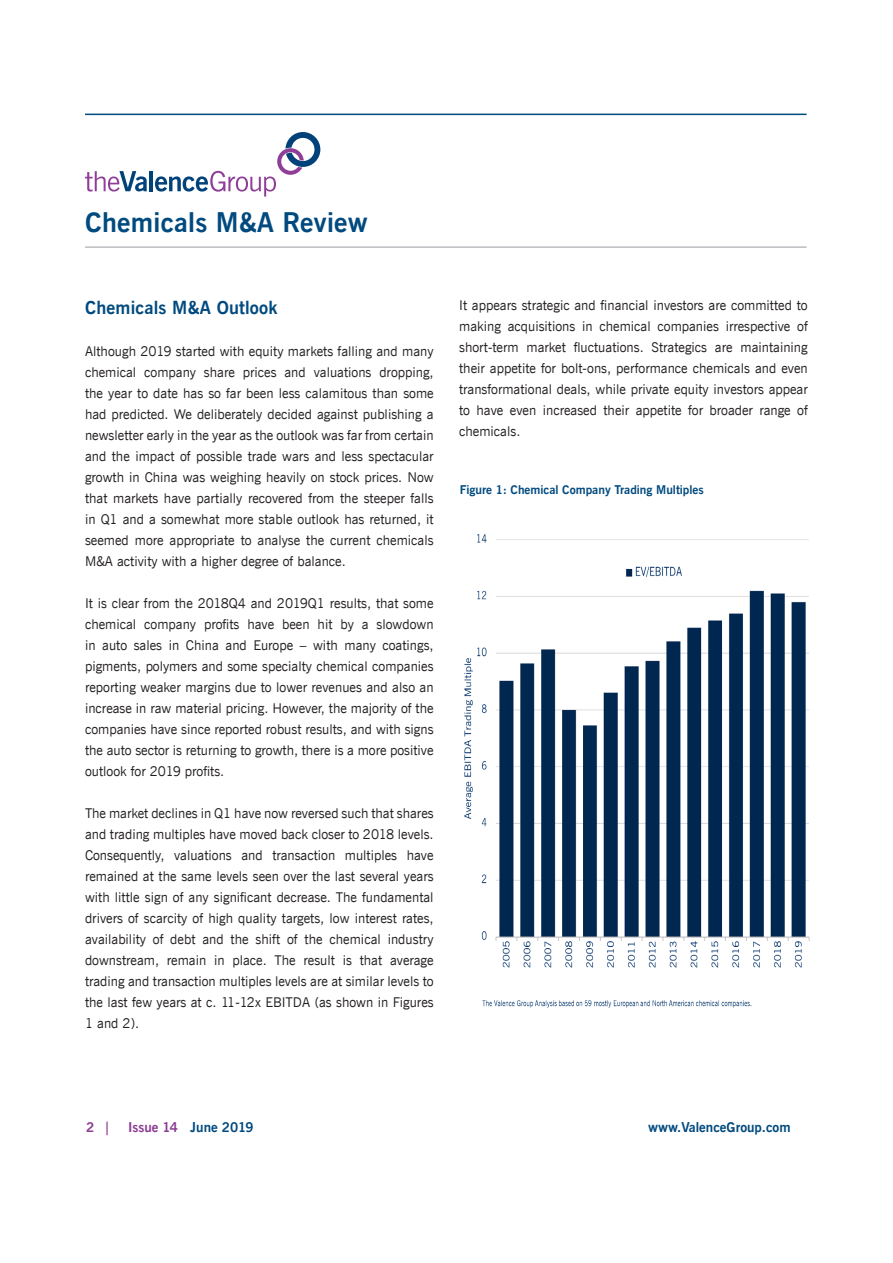
<style>
.page{position:relative;width:893px;height:1263px;background:#fff}
.page>*{position:absolute;margin:0;border:0;box-sizing:border-box;transform-origin:0 0}
.t1{font:27px "News Gothic Bd BT";letter-spacing:.01em;color:#004a7f}
.Valence_Indices_Inse{font:18px "News Gothic Bd BT";letter-spacing:.01em;color:#004a7f}
.Valence_Indices_Inse-2{font:13.5px/21px "News Gothic BT";color:#231f20;text-align:justify}
.t2{font:13.5px "News Gothic Bd BT";color:#004a7f}
.t3{font:13.5px "News Gothic Bd BT";color:#8b3c93}
.Valence_Indices_Inse-3{font:12px "News Gothic Bd BT";color:#004a7f}
.s1{color:#8b3c93}
</style>
<div class="page">
<hr style="left:85px;top:114px;width:722px;height:1px;background:#004a7f">
<hr style="left:85px;top:246px;width:722px;height:2px;background:#bcbdc0">
<svg style="left:85px;top:171px;width:62px;height:21px"></svg>
<hr style="left:150px;top:171px;width:3px;height:20px;background:#004279">
<svg style="left:155px;top:132px;width:165px;height:65px"></svg>
<img style="left:464px;top:534px;width:346px;height:474px">
<h1 class="t1" style="left:85px;top:204px;width:284px">Chemicals M&amp;A Review</h1>
<p class="Valence_Indices_Inse" style="left:85px;top:295px;width:194px">Chemicals M&amp;A Outlook</p>
<p class="Valence_Indices_Inse-2" style="left:85px;top:341px;width:350px">Although 2019 started with equity markets falling and many chemical company share prices and valuations dropping, the year to date has so far been less calamitous than some had predicted. We deliberately decided against publishing a newsletter early in the year as the outlook was far from certain and the impact of possible trade wars and less spectacular growth in China was weighing heavily on stock prices. Now that markets have partially recovered from the steeper falls in Q1 and a somewhat more stable outlook has returned, it seemed more appropriate to analyse the current chemicals M&amp;A activity with a higher degree of balance.</p>
<p class="Valence_Indices_Inse-2" style="left:85px;top:593px;width:350px">It is clear from the 2018Q4 and 2019Q1 results, that some chemical company profits have been hit by a slowdown in auto sales in China and Europe – with many coatings, pigments, polymers and some specialty chemical companies reporting weaker margins due to lower revenues and also an increase in raw material pricing. However, the majority of the companies have since reported robust results, and with signs the auto sector is returning to growth, there is a more positive outlook for 2019 profits.</p>
<p class="Valence_Indices_Inse-2" style="left:85px;top:803px;width:350px">The market declines in Q1 have now reversed such that shares and trading multiples have moved back closer to 2018 levels.</p>
<p class="Valence_Indices_Inse-2" style="left:85px;top:845px;width:350px">Consequently, valuations and transaction multiples have remained at the same levels seen over the last several years with little sign of any significant decrease. The fundamental drivers of scarcity of high quality targets, low interest rates, availability of debt and the shift of the chemical industry downstream, remain in place. The result is that average trading and transaction multiples levels are at similar levels to the last few years at c. 11-12x EBITDA (as shown in Figures 1 and 2).</p>
<p class="Valence_Indices_Inse-2" style="left:459px;top:295px;width:350px">It appears strategic and financial investors are committed to making acquisitions in chemical companies irrespective of short-term market fluctuations. Strategics are maintaining their appetite for bolt-ons, performance chemicals and even transformational deals, while private equity investors appear to have even increased their appetite for broader range of chemicals.</p>
<p class="Valence_Indices_Inse-3" style="left:460px;top:481px;width:246px">Figure 1: Chemical Company Trading Multiples</p>
<p class="t3" style="left:86px;top:1119px;width:26px">2 |</p>
<p class="t2" style="left:128px;top:1119px;width:127px"><span class="s1">Issue 14</span> June 2019</p>
<p class="t2" style="left:648px;top:1119px;width:144px">www.ValenceGroup.com</p>
</div>
